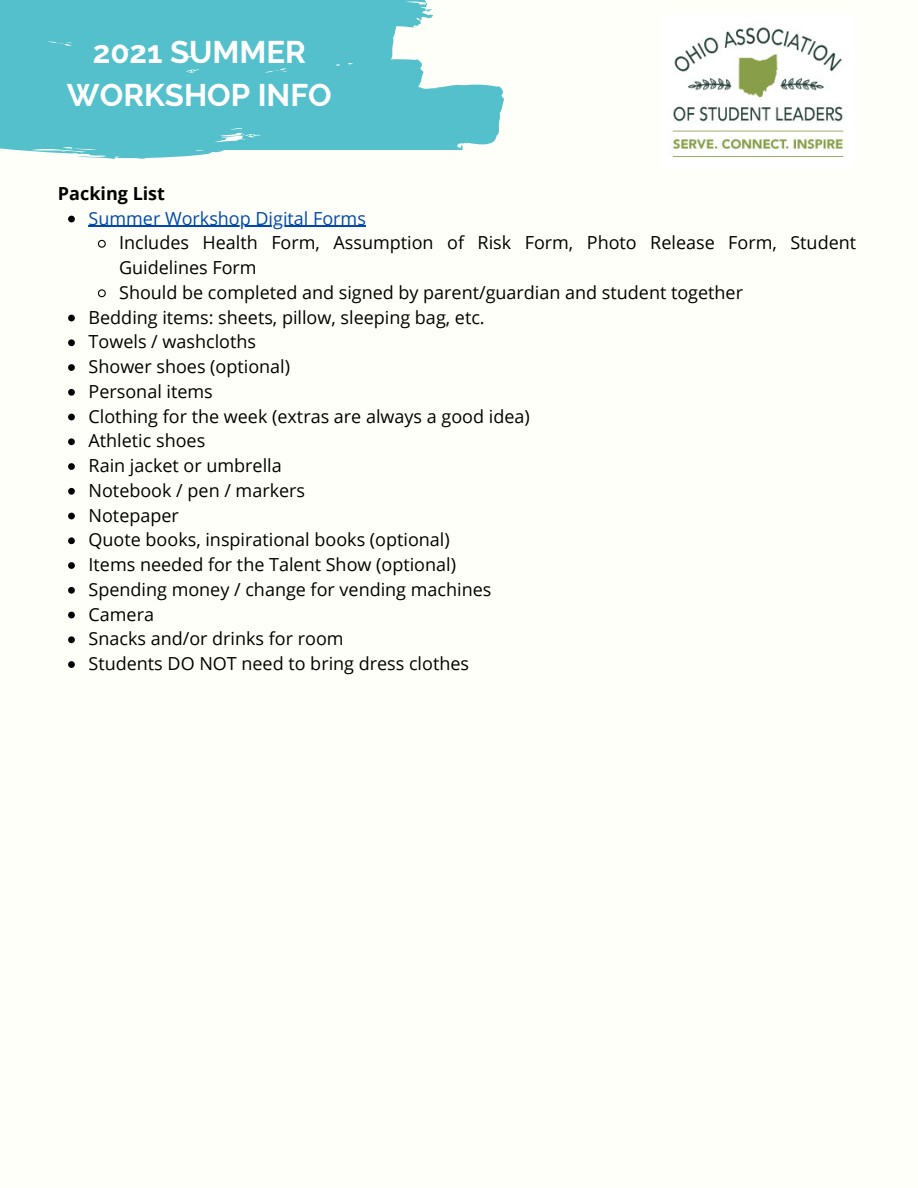
<style>
.page{position:relative;width:918px;height:1188px;background:#fffff9}
.page>*{position:absolute;margin:0;border:0;box-sizing:border-box;transform-origin:0 0}
.t1{font:700 31.2px/43.3px "Raleway";color:#fff;text-align:center}
.t2{font:18px/24.8px "Open Sans";color:#000}
.t3{font:18px "Open Sans";color:#004aad}
.t4{font:700 18px "Open Sans";color:#000}
</style>
<div class="page">
<svg style="left:68px;top:216px;width:7px;height:6px"></svg>
<hr style="left:89px;top:226px;width:277px;height:1px;background:#004aad">
<svg style="left:97px;top:239px;width:9px;height:9px"></svg>
<svg style="left:97px;top:289px;width:9px;height:9px"></svg>
<svg style="left:68px;top:315px;width:7px;height:6px"></svg>
<svg style="left:68px;top:339px;width:7px;height:7px"></svg>
<svg style="left:68px;top:364px;width:7px;height:7px"></svg>
<svg style="left:68px;top:389px;width:7px;height:7px"></svg>
<svg style="left:68px;top:414px;width:7px;height:6px"></svg>
<svg style="left:68px;top:438px;width:7px;height:7px"></svg>
<svg style="left:68px;top:463px;width:7px;height:7px"></svg>
<svg style="left:68px;top:488px;width:7px;height:7px"></svg>
<svg style="left:68px;top:513px;width:7px;height:6px"></svg>
<svg style="left:68px;top:537px;width:7px;height:7px"></svg>
<svg style="left:68px;top:562px;width:7px;height:7px"></svg>
<svg style="left:68px;top:587px;width:7px;height:7px"></svg>
<svg style="left:68px;top:612px;width:7px;height:6px"></svg>
<svg style="left:68px;top:636px;width:7px;height:7px"></svg>
<svg style="left:68px;top:661px;width:7px;height:7px"></svg>
<svg style="left:295px;top:0;width:209px;height:149px;fill:#54c0cb"></svg>
<div style="left:0;top:0;width:295px;height:159px;background:#54c0cb"></div>
<img style="left:672px;top:27px;width:172px;height:130px">
<p class="t1" style="left:67px;top:30px;width:266px">2021 SUMMER<br>WORKSHOP INFO</p>
<p class="t4" style="left:58px;top:181px;width:109px">Packing List</p>
<p class="t3" style="left:89px;top:205px;width:279px">Summer Workshop Digital Forms</p>
<p class="t2" style="left:119px;top:230px;width:739px">Includes Health Form, Assumption of Risk Form, Photo Release Form, Student<br>Guidelines Form</p>
<p class="t2" style="left:119px;top:280px;width:625px">Should be completed and signed by parent/guardian and student together</p>
<p class="t2" style="left:89px;top:304px;width:398px">Bedding items: sheets, pillow, sleeping bag, etc.</p>
<p class="t2" style="left:89px;top:329px;width:169px">Towels / washcloths</p>
<p class="t2" style="left:89px;top:354px;width:203px">Shower shoes (optional)</p>
<p class="t2" style="left:89px;top:379px;width:126px">Personal items</p>
<p class="t2" style="left:89px;top:403px;width:443px">Clothing for the week (extras are always a good idea)</p>
<p class="t2" style="left:89px;top:428px;width:118px">Athletic shoes</p>
<p class="t2" style="left:89px;top:453px;width:195px">Rain jacket or umbrella</p>
<p class="t2" style="left:89px;top:478px;width:218px">Notebook / pen / markers</p>
<p class="t2" style="left:89px;top:502px;width:92px">Notepaper</p>
<p class="t2" style="left:89px;top:527px;width:363px">Quote books, inspirational books (optional)</p>
<p class="t2" style="left:89px;top:552px;width:369px">Items needed for the Talent Show (optional)</p>
<p class="t2" style="left:89px;top:577px;width:404px">Spending money / change for vending machines</p>
<p class="t2" style="left:89px;top:601px;width:67px">Camera</p>
<p class="t2" style="left:89px;top:626px;width:257px">Snacks and/or drinks for room</p>
<p class="t2" style="left:89px;top:651px;width:382px">Students DO NOT need to bring dress clothes</p>
</div>
